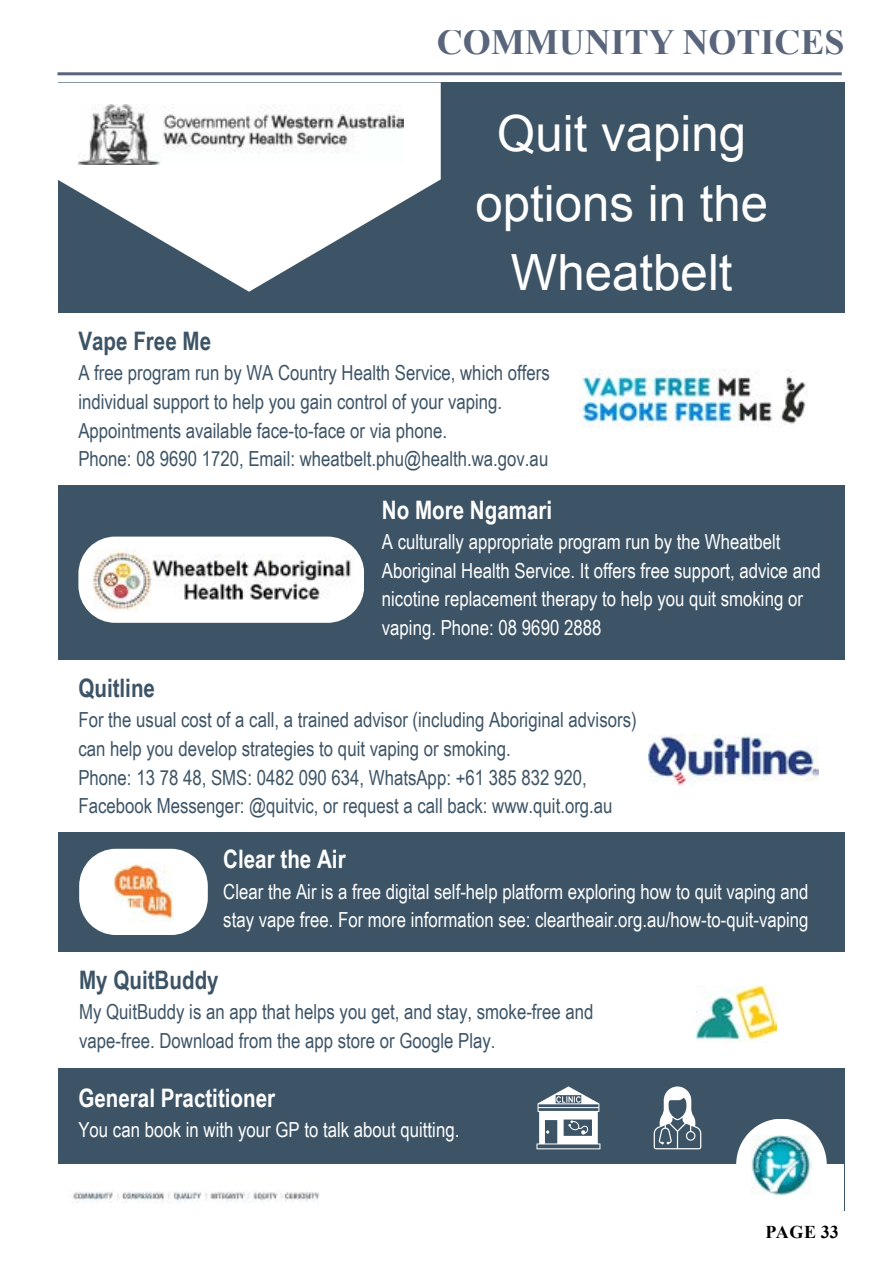
<style>
.page{position:relative;width:893px;height:1263px;background:#fff}
.page>*{position:absolute;margin:0;border:0;box-sizing:border-box;transform-origin:0 0}
.t1{font:49.95px/69.6px "Arial";color:#fff;text-align:center}
.t2{font:700 36px "Times New Roman";color:#59657b}
.t3{font:700 25.5px "Arial Narrow";color:#fff}
.t4{font:700 25.5px "Arial Narrow";color:#3d5466}
.t5{font:20.85px/28.7px "Arial Narrow";color:#3d5466}
.t6{font:20.85px/28.7px "Arial Narrow";color:#fff}
.t7{font:700 18px "Times New Roman";letter-spacing:.015em;color:#000}
</style>
<div class="page">
<hr style="left:57px;top:72px;width:785px;height:3px;background:#59657b">
<div style="left:58px;top:83px;width:786px;height:1128px;background:#3d5466"></div>
<div style="left:58px;top:313px;width:786px;height:172px;background:#fff"></div>
<div style="left:58px;top:660px;width:786px;height:171px;background:#fff"></div>
<div style="left:58px;top:1164px;width:401px;height:47px;background:#fff"></div>
<img style="left:72px;top:1191px;width:248px;height:12px">
<div style="left:329px;top:1164px;width:515px;height:47px;background:#fff"></div>
<svg style="left:58px;top:83px;width:383px;height:209px;fill:#fff"></svg>
<img style="left:78px;top:104px;width:325px;height:60px">
<svg style="left:736px;top:1119px;width:91px;height:77px"></svg>
<img style="left:751px;top:1135px;width:61px;height:60px">
<svg style="left:654px;top:1086px;width:47px;height:63px"></svg>
<svg style="left:536px;top:1086px;width:64px;height:63px"></svg>
<img style="left:649px;top:734px;width:169px;height:52px">
<svg style="left:78px;top:537px;width:286px;height:86px;background:#e6e9eb"></svg>
<img style="left:152px;top:554px;width:200px;height:56px">
<img style="left:93px;top:549px;width:58px;height:61px">
<img style="left:579px;top:370px;width:227px;height:58px">
<div style="left:58px;top:952px;width:786px;height:116px;background:#fff"></div>
<svg style="left:79px;top:849px;width:129px;height:86px;background:#e0e4e6"></svg>
<img style="left:114px;top:862px;width:59px;height:59px">
<img style="left:696px;top:986px;width:80px;height:56px">
<h2 class="t2" style="left:437px;top:16px;width:409px">COMMUNITY NOTICES</h2>
<h1 class="t1" style="left:475px;top:99px;width:294px">Quit vaping options in the<br>Wheatbelt</h1>
<p class="t4" style="left:78px;top:322px;width:134px">Vape Free Me</p>
<p class="t5" style="left:78px;top:358px;width:473px">A free program run by WA Country Health Service, which offers individual support to help you gain control of your vaping.<br>Appointments available face-to-face or via phone.<br>Phone: 08 9690 1720, Email: wheatbelt.phu@health.wa.gov.au</p>
<p class="t3" style="left:382px;top:490px;width:172px">No More Ngamari</p>
<p class="t6" style="left:382px;top:526px;width:440px">A culturally appropriate program run by the Wheatbelt Aboriginal Health Service. It offers free support, advice and nicotine replacement therapy to help you quit smoking or vaping. Phone: 08 9690 2888</p>
<p class="t4" style="left:78px;top:669px;width:78px">Quitline</p>
<p class="t5" style="left:78px;top:705px;width:560px">For the usual cost of a call, a trained advisor (including Aboriginal advisors) can help you develop strategies to quit vaping or smoking.<br>Phone: 13 78 48, SMS: 0482 090 634, WhatsApp: +61 385 832 920, Facebook Messenger: @quitvic, or request a call back: www.quit.org.au</p>
<p class="t3" style="left:223px;top:840px;width:124px">Clear the Air</p>
<p class="t6" style="left:223px;top:876px;width:587px">Clear the Air is a free digital self-help platform exploring how to quit vaping and stay vape free. For more information see: cleartheair.org.au/how-to-quit-vaping</p>
<p class="t4" style="left:79px;top:961px;width:141px">My QuitBuddy</p>
<p class="t5" style="left:79px;top:997px;width:516px">My QuitBuddy is an app that helps you get, and stay, smoke-free and vape-free. Download from the app store or Google Play.</p>
<p class="t3" style="left:78px;top:1079px;width:198px">General Practitioner</p>
<p class="t6" style="left:78px;top:1115px;width:382px">You can book in with your GP to talk about quitting.</p>
<p class="t7" style="left:766px;top:1219px;width:75px">PAGE 33</p>
</div>
